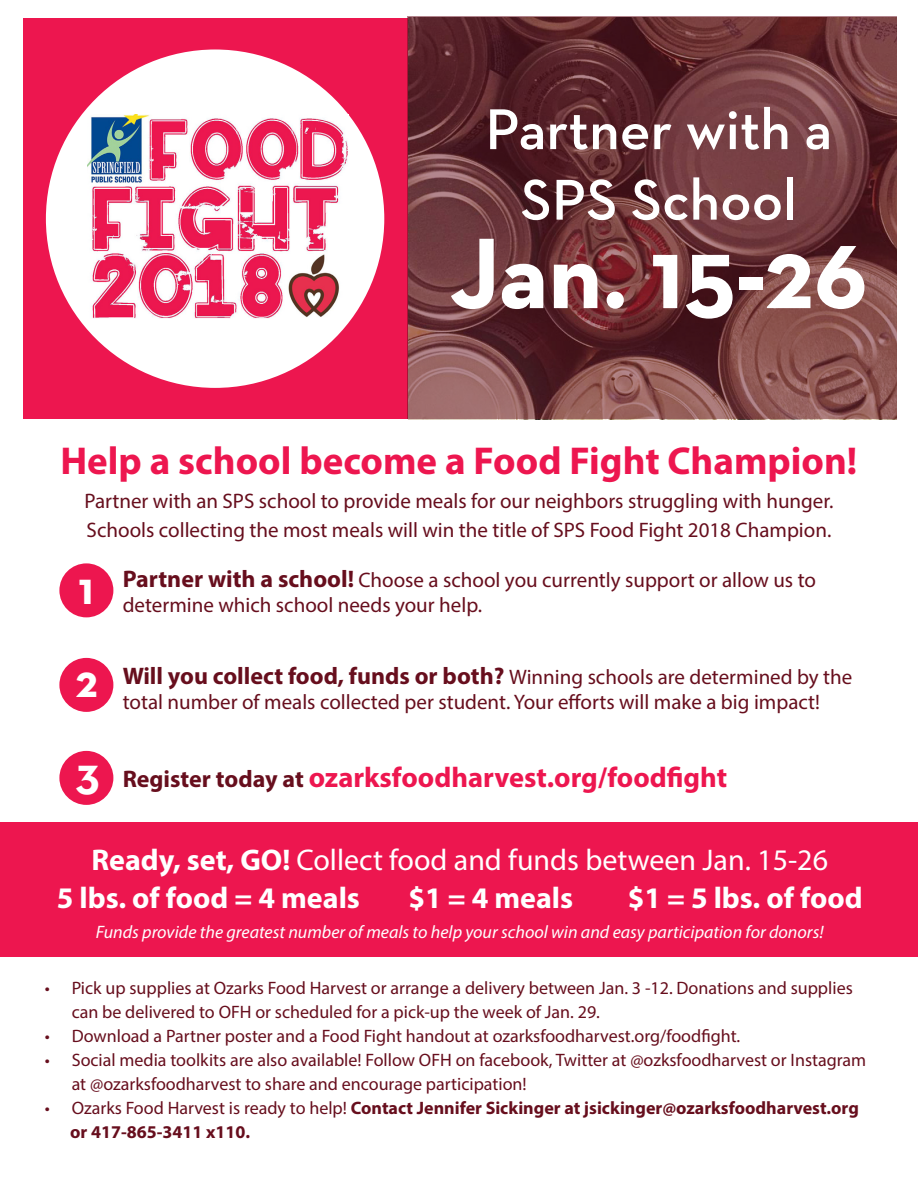
<style>
.page{position:relative;width:918px;height:1188px;background:#fff}
.page>*{position:absolute;margin:0;border:0;box-sizing:border-box;transform-origin:0 0}
.t1{font:700 102px "Neutraface 2 Text";color:#fff}
.t2{font:600 58.5px "Neutraface 2 Text";color:#fff}
.t3{font:700 46.5px "Neutraface 2 Text";color:#fff}
.t4{font:700 39px "Myriad Pro";color:#ed164f}
.t5{font:30px "Myriad Pro";color:#fff}
.t6{font:700 30px "Myriad Pro";color:#fff}
.t7{font:700 28.5px "Myriad Pro";color:#ed164f}
.t8{font:21px/25.2px "Myriad Pro";color:#670e1d}
.t9{font:18px/24px "Myriad Pro";color:#670e1d}
.t10{font:700 18px "Myriad Pro";color:#670e1d}
.t11{font:italic 18px "Myriad Pro";color:#fff}
.s1{font-weight:700;font-size:24px}
.s2{font-size:24px;color:#670e1d}
.s3{font-weight:700}
.s4{font-weight:400}
</style>
<div class="page">
<div style="left:23px;top:19px;width:397px;height:400px;background:#ed164f"></div>
<div style="left:46px;top:49px;width:338px;height:339px;background:#fff;border-radius:50%"></div>
<svg style="left:407px;top:16px;width:489px;height:403px;background:#6e383b"></svg>
<img style="left:87px;top:114px;width:262px;height:205px">
<div style="left:59px;top:563px;width:54px;height:54px;background:#ed164f;border-radius:50%"></div>
<div style="left:59px;top:658px;width:54px;height:54px;background:#ed164f;border-radius:50%"></div>
<div style="left:59px;top:751px;width:54px;height:54px;background:#ed164f;border-radius:50%"></div>
<div style="left:0;top:822px;width:918px;height:135px;background:#ed164f"></div>
<p class="t2" style="left:485px;top:92px;width:348px">Partner with a</p>
<p class="t2" style="left:521px;top:163px;width:278px">SPS School</p>
<p class="t1" style="left:450px;top:208px;width:420px">Jan. 15-26</p>
<p class="t4" style="left:61px;top:435px;width:798px">Help a school become a Food Fight Champion!</p>
<p class="t8" style="left:84px;top:486px;width:751px;line-height:28.8px">Partner with an SPS school to provide meals for our neighbors struggling with hunger.<br>Schools collecting the most meals will win the title of SPS Food Fight 2018 Champion.</p>
<p class="t8" style="left:123px;top:567px;width:695px"><span class="s1">Partner with a school!</span> Choose a school you currently support or allow us to determine which school needs your help.</p>
<p class="t3" style="left:78px;top:559px;width:17px">1</p>
<p class="t3" style="left:75px;top:652px;width:24px">2</p>
<p class="t3" style="left:75px;top:745px;width:26px">3</p>
<p class="t8" style="left:123px;top:664px;width:731px"><span class="s1">Will you collect food, funds or both?</span> Winning schools are determined by the total number of meals collected per student. Your efforts will make a big impact!</p>
<p class="t7" style="left:123px;top:758px;width:606px"><span class="s2">Register today at</span> ozarksfoodharvest.org/foodfight</p>
<p class="t5" style="left:91px;top:841px;width:738px"><span class="s3">Ready, set, GO!</span> Collect food and funds between Jan. 15-26</p>
<p class="t6" style="left:57px;top:878px;width:305px">5 lbs. of food = 4 meals</p>
<p class="t6" style="left:408px;top:878px;width:166px">$1 = 4 meals</p>
<p class="t6" style="left:628px;top:878px;width:236px">$1 = 5 lbs. of food</p>
<p class="t11" style="left:96px;top:920px;width:729px">Funds provide the greatest number of meals to help your school win and easy participation for donors!</p>
<p class="t9" style="left:72px;top:976px;width:783px;text-indent:-27px">• Pick up supplies at Ozarks Food Harvest or arrange a delivery between Jan. 3 -12. Donations and supplies can be delivered to OFH or scheduled for a pick-up the week of Jan. 29.</p>
<p class="t9" style="left:45px;top:1024px;width:697px">• Download a Partner poster and a Food Fight handout at ozarksfoodharvest.org/foodfight.</p>
<p class="t9" style="left:72px;top:1048px;width:796px;text-indent:-27px">• Social media toolkits are also available! Follow OFH on facebook, Twitter at @ozksfoodharvest or Instagram at @ozarksfoodharvest to share and encourage participation!</p>
<p class="t10" style="left:45px;top:1096px;width:816px"><span class="s4">• Ozarks Food Harvest is ready to help!</span> Contact Jennifer Sickinger at jsickinger@ozarksfoodharvest.org</p>
<p class="t10" style="left:70px;top:1120px;width:181px">or 417-865-3411 x110.</p>
</div>
